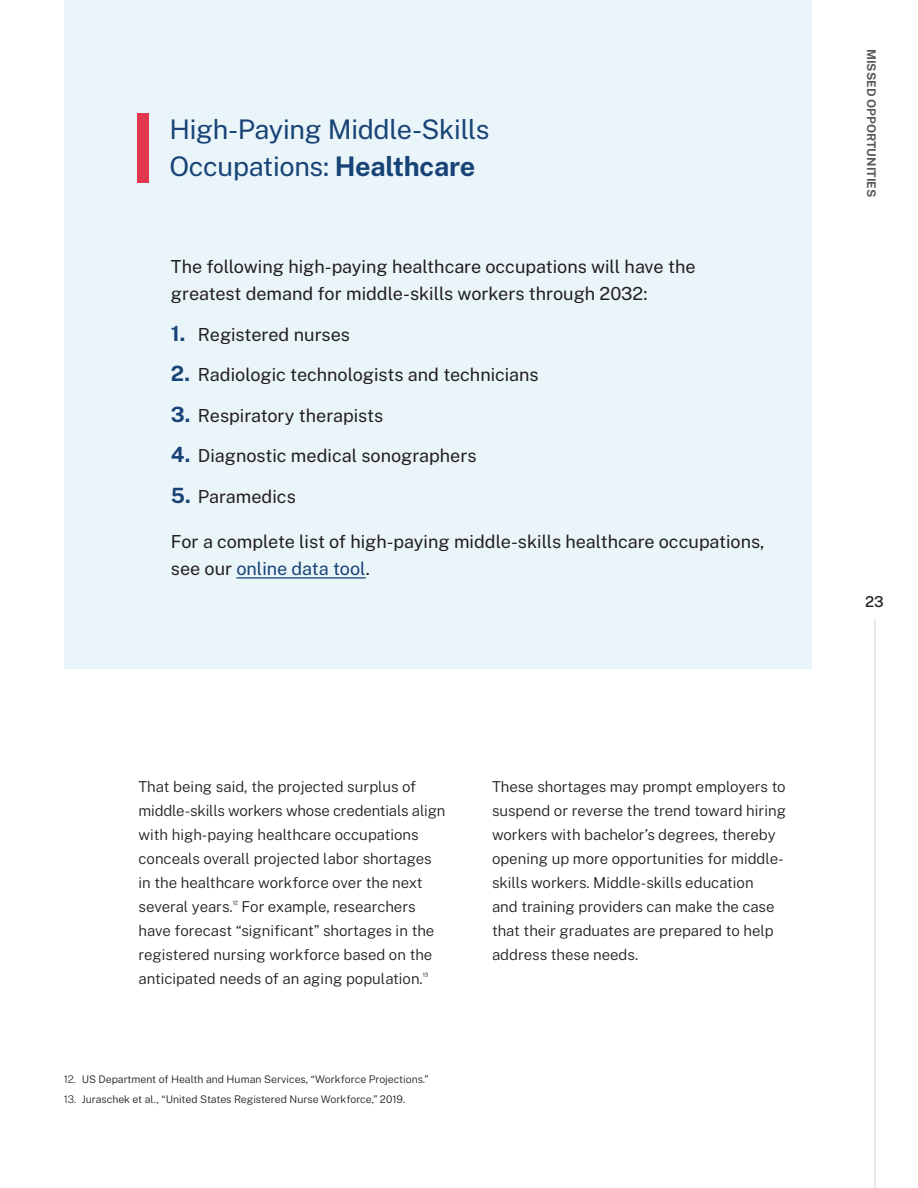
<style>
.page{position:relative;width:918px;height:1188px;background:#fff}
.page>*{position:absolute;margin:0;border:0;box-sizing:border-box;transform-origin:0 0}
.t1{font:27px/37.5px "Public Sans";letter-spacing:-.01em;color:#184376}
.bullets_in_body{font:18px/27px "Public Sans";color:#231f20}
.bullets_in_body-2{font:300 15px/24px "Public Sans";color:#231f20}
.t2{font:500 15px "Public Sans";color:#231f20}
.t3{font:700 12px "Public Sans";color:#58595b}
.t4{font:300 10.5px "Public Sans";color:#231f20}
.s1{font-weight:700}
.s2{font-weight:700;font-size:21px;color:#184376}
.s3{color:#184376}
.s4{font-weight:200}
</style>
<div class="page">
<hr style="left:874px;top:619px;width:1px;height:569px;background:#231f20">
<div style="left:64px;top:0;width:748px;height:668px;background:#eaf5fa"></div>
<hr style="left:236px;top:577px;width:130px;height:2px;background:#184376">
<div style="left:137px;top:113px;width:12px;height:70px;background:#e1384d"></div>
<p class="t1" style="left:170px;top:110px;width:321px">High-Paying Middle-Skills<br>Occupations: <span class="s1">Healthcare</span></p>
<p class="bullets_in_body" style="left:171px;top:253px;width:526px">The following high-paying healthcare occupations will have the greatest demand for middle-skills workers through 2032:</p>
<p class="bullets_in_body" style="left:171px;top:320px;width:181px"><span class="s2">1.</span> Registered nurses</p>
<p class="bullets_in_body" style="left:171px;top:361px;width:369px"><span class="s2">2.</span> Radiologic technologists and technicians</p>
<p class="bullets_in_body" style="left:171px;top:401px;width:214px"><span class="s2">3.</span> Respiratory therapists</p>
<p class="bullets_in_body" style="left:171px;top:442px;width:307px"><span class="s2">4.</span> Diagnostic medical sonographers</p>
<p class="bullets_in_body" style="left:171px;top:482px;width:126px"><span class="s2">5.</span> Paramedics</p>
<p class="bullets_in_body" style="left:171px;top:527px;width:595px">For a complete list of high-paying middle-skills healthcare occupations, see our <span class="s3">online data tool</span>.</p>
<p class="bullets_in_body-2" style="left:139px;top:774px;width:308px">That being said, the projected surplus of middle-skills workers whose credentials align with high-paying healthcare occupations conceals overall projected labor shortages in the healthcare workforce over the next several years.<sup>12</sup> For example, researchers have forecast “significant” shortages in the registered nursing workforce based on the anticipated needs of an aging population.<sup>13</sup></p>
<p class="bullets_in_body-2" style="left:492px;top:774px;width:296px">These shortages may prompt employers to suspend or reverse the trend toward hiring workers with bachelor’s degrees, thereby opening up more opportunities for middle&shy;skills workers. Middle-skills education<br>and training providers can make the case that their graduates are prepared to help address these needs.</p>
<p class="t4" style="left:64px;top:1073px;width:366px"><span class="s4">12.</span> US Department of Health and Human Services, “Workforce Projections.”</p>
<p class="t4" style="left:64px;top:1092px;width:343px"><span class="s4">13.</span> Juraschek et al., “United States Registered Nurse Workforce,” 2019.</p>
<p class="t3" style="left:879px;top:49px;width:150px;rotate:90deg">MISSED OPPORTUNITIES</p>
<p class="t2" style="left:865px;top:592px;width:20px">23</p>
</div>
